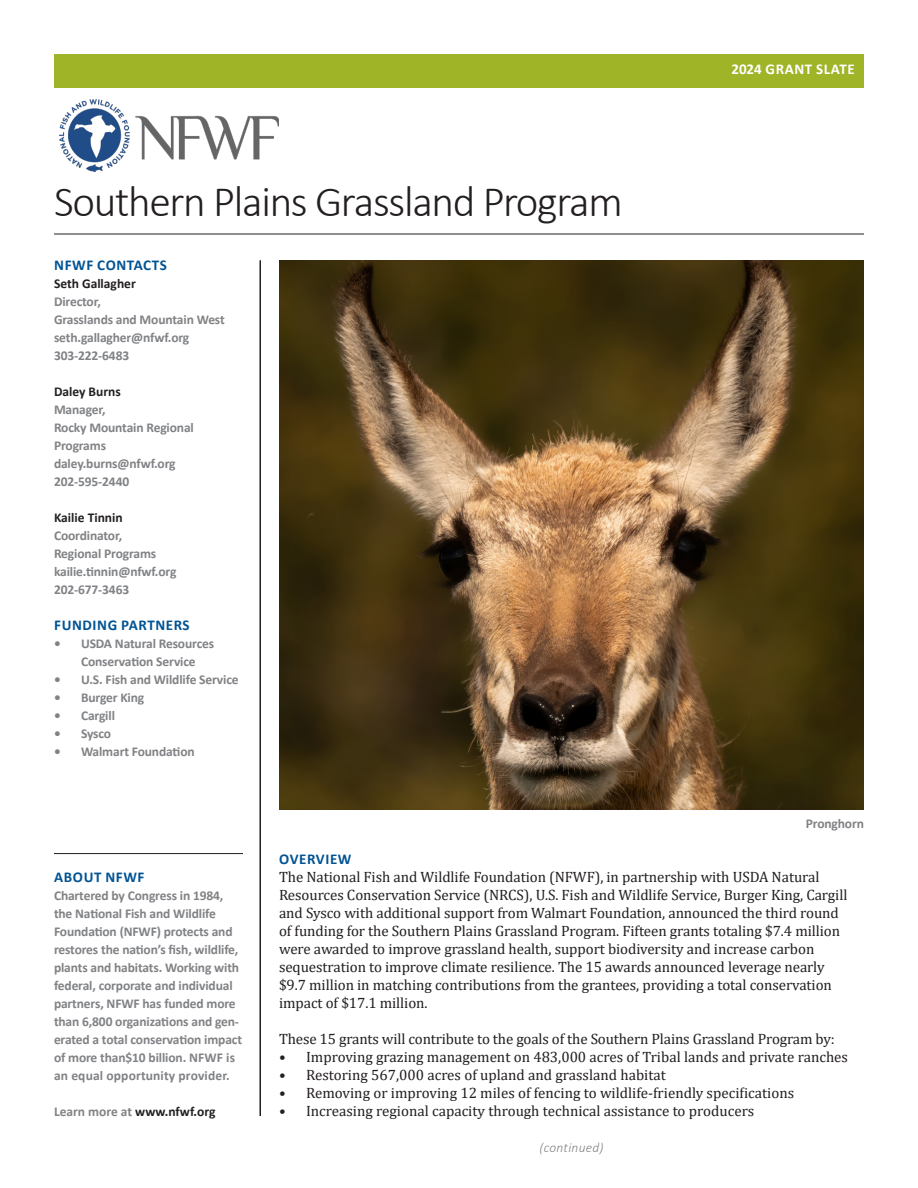
<style>
.page{position:relative;width:918px;height:1188px;background:#fff}
.page>*{position:absolute;margin:0;border:0;box-sizing:border-box;transform-origin:0 0}
.t1{font:300 43.5px "Calibri";letter-spacing:-.03em;color:#231f20}
.t2{font:15px/18px "Cambria";letter-spacing:-.005em;color:#231f20}
.t3{font:700 15px "Calibri";letter-spacing:.04em;color:#015393}
.t4{font:700 15px "Calibri";letter-spacing:.04em;color:#fff}
.t5{font:700 13.5px/18px "Calibri";letter-spacing:-.01em;color:#808285}
.t6{font:700 13.5px "Calibri";color:#231f20}
.t7{font:italic 300 13.5px "Calibri";letter-spacing:.02em;color:#808285}
.s1{color:#808285}
</style>
<div class="page">
<img style="left:60px;top:100px;width:219px;height:71px">
<hr style="left:54px;top:234px;width:810px;height:1px;background:#231f20">
<div style="left:54px;top:54px;width:810px;height:33px;background:#a0b427"></div>
<img style="left:279px;top:260px;width:585px;height:550px">
<hr style="left:54px;top:853px;width:189px;height:1px;background:#231f20">
<hr style="left:260px;top:260px;width:1px;height:856px;background:#231f20">
<p class="t1" style="left:54px;top:175px;width:570px">Southern Plains Grassland Program</p>
<p class="t3" style="left:54px;top:254px;width:114px">NFWF CONTACTS</p>
<p class="t6" style="left:54px;top:274px;width:83px">Seth Gallagher</p>
<p class="t5" style="left:54px;top:292px;width:48px">Director,</p>
<p class="t5" style="left:54px;top:310px;width:172px">Grasslands and Mountain West</p>
<p class="t5" style="left:54px;top:328px;width:137px">seth.gallagher@nfwf.org</p>
<p class="t5" style="left:54px;top:346px;width:77px">303-222-6483</p>
<p class="t6" style="left:54px;top:382px;width:68px">Daley Burns</p>
<p class="t5" style="left:54px;top:400px;width:53px">Manager,</p>
<p class="t5" style="left:54px;top:418px;width:141px">Rocky Mountain Regional</p>
<p class="t5" style="left:54px;top:436px;width:54px">Programs</p>
<p class="t5" style="left:54px;top:454px;width:123px">daley.burns@nfwf.org</p>
<p class="t5" style="left:54px;top:472px;width:77px">202-595-2440</p>
<p class="t6" style="left:54px;top:508px;width:70px">Kailie Tinnin</p>
<p class="t5" style="left:54px;top:526px;width:70px">Coordinator,</p>
<p class="t5" style="left:54px;top:544px;width:104px">Regional Programs</p>
<p class="t5" style="left:54px;top:562px;width:124px">kailie.tinnin@nfwf.org</p>
<p class="t5" style="left:54px;top:580px;width:77px">202-677-3463</p>
<p class="t3" style="left:54px;top:614px;width:137px">FUNDING PARTNERS</p>
<p class="t5" style="left:81px;top:634px;width:135px;text-indent:-27px">• USDA Natural Resources<br>Conservation Service</p>
<p class="t5" style="left:54px;top:670px;width:186px">• U.S. Fish and Wildlife Service</p>
<p class="t5" style="left:54px;top:688px;width:92px">• Burger King</p>
<p class="t5" style="left:54px;top:706px;width:63px">• Cargill</p>
<p class="t5" style="left:54px;top:724px;width:59px">• Sysco</p>
<p class="t5" style="left:54px;top:742px;width:142px">• Walmart Foundation</p>
<p class="t4" style="left:731px;top:59px;width:125px">2024 GRANT SLATE</p>
<p class="t5" style="left:806px;top:814px;width:60px">Pronghorn</p>
<p class="t3" style="left:54px;top:866px;width:92px">ABOUT NFWF</p>
<p class="t5" style="left:54px;top:886px;width:190px">Chartered by Congress in 1984, the National Fish and Wildlife Foundation (NFWF) protects and restores the nation’s fish, wildlife, plants and habitats. Working with federal, corporate and individual partners, NFWF has funded more than 6,800 organizations and gen&shy;erated a total conservation impact of more than$10 billion. NFWF is an equal opportunity provider.</p>
<p class="t6" style="left:54px;top:1102px;width:163px"><span class="s1">Learn more at</span> www.nfwf.org</p>
<p class="t3" style="left:279px;top:848px;width:74px">OVERVIEW</p>
<p class="t2" style="left:279px;top:868px;width:570px">The National Fish and Wildlife Foundation (NFWF), in partnership with USDA Natural Resources Conservation Service (NRCS), U.S. Fish and Wildlife Service, Burger King, Cargill and Sysco with additional support from Walmart Foundation, announced the third round of funding for the Southern Plains Grassland Program. Fifteen grants totaling $7.4 million were awarded to improve grassland health, support biodiversity and increase carbon sequestration to improve climate resilience. The 15 awards announced leverage nearly</p>
<p class="t2" style="left:279px;top:976px;width:554px">$9.7 million in matching contributions from the grantees, providing a total conservation impact of $17.1 million.</p>
<p class="t2" style="left:279px;top:1030px;width:557px">These 15 grants will contribute to the goals of the Southern Plains Grassland Program by:</p>
<p class="t2" style="left:279px;top:1048px;width:571px">• Improving grazing management on 483,000 acres of Tribal lands and private ranches</p>
<p class="t2" style="left:279px;top:1066px;width:388px">• Restoring 567,000 acres of upland and grassland habitat</p>
<p class="t2" style="left:279px;top:1084px;width:517px">• Removing or improving 12 miles of fencing to wildlife-friendly specifications</p>
<p class="t2" style="left:279px;top:1102px;width:477px">• Increasing regional capacity through technical assistance to producers</p>
<p class="t7" style="left:539px;top:1139px;width:66px">(continued)</p>
</div>
